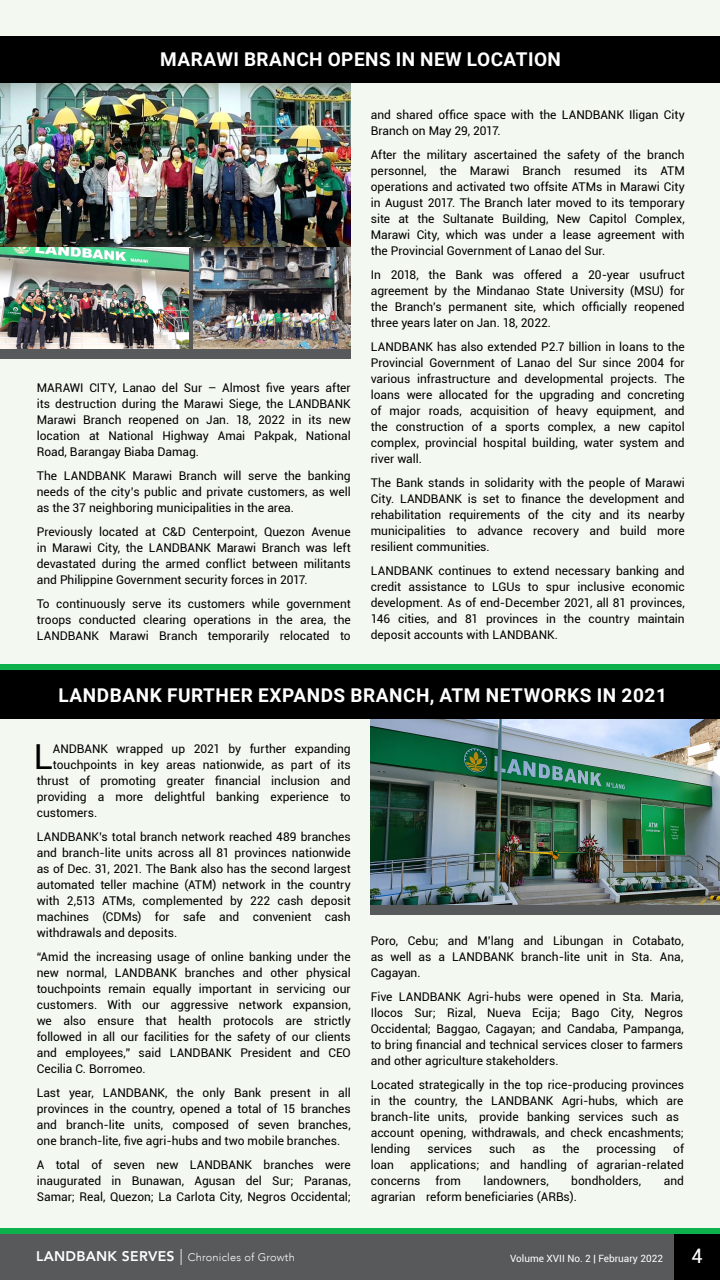
<style>
.page{position:relative;width:720px;height:1280px;background:#fff}
.page>*{position:absolute;margin:0;border:0;box-sizing:border-box;transform-origin:0 0}
.t1{font:34.5px "Roboto";color:#000}
.t2{font:20px "Roboto";color:#fff}
.t3{font:700 19px "Roboto";letter-spacing:.03em;color:#fff}
.t4{font:12px/16px "Roboto";color:#000;text-align:justify}
.t5{font:300 11px "Avenir";letter-spacing:.02em;color:#fff}
.t6{font:10px "Roboto";color:#fff}
.s1{font-weight:800;font-size:14px}
.s2{font-size:16px}
</style>
<div class="page">
<div style="left:0;top:0;width:720px;height:1228px;background:#f3f9f1"></div>
<div style="left:0;top:1234px;width:674px;height:46px;background:#58595b"></div>
<div style="left:674px;top:1234px;width:46px;height:46px;background:#000"></div>
<div style="left:0;top:1228px;width:720px;height:6px;background:#0db14b"></div>
<img style="left:0;top:83px;width:351px;height:165px">
<div style="left:0;top:36px;width:720px;height:47px;background:#000"></div>
<div style="left:0;top:664px;width:720px;height:7px;background:#0db14b"></div>
<img style="left:371px;top:719px;width:349px;height:186px">
<div style="left:0;top:671px;width:720px;height:48px;background:#000"></div>
<img style="left:0;top:248px;width:351px;height:101px">
<div style="left:0;top:349px;width:351px;height:10px;background:#58595b"></div>
<hr style="left:190px;top:248px;width:3px;height:105px;background:#58595b">
<div style="left:371px;top:905px;width:349px;height:10px;background:#58595b"></div>
<h3 class="t3" style="left:160px;top:46px;width:402px">MARAWI BRANCH OPENS IN NEW LOCATION</h3>
<p class="t4" style="left:37px;top:379px;width:316px">MARAWI CITY, Lanao del Sur – Almost five years after its destruction during the Marawi Siege, the LANDBANK Marawi Branch reopened on Jan. 18, 2022 in its new location at National Highway Amai Pakpak, National Road, Barangay Biaba Damag.</p>
<p class="t4" style="left:37px;top:467px;width:316px">The LANDBANK Marawi Branch will serve the banking needs of the city’s public and private customers, as well as the 37 neighboring municipalities in the area.</p>
<p class="t4" style="left:37px;top:523px;width:315px">Previously located at C&amp;D Centerpoint, Quezon Avenue in Marawi City, the LANDBANK Marawi Branch was left devastated during the armed conflict between militants and Philippine Government security forces in 2017.</p>
<p class="t4" style="left:37px;top:595px;width:315px">To continuously serve its customers while government troops conducted clearing operations in the area, the LANDBANK Marawi Branch temporarily relocated to</p>
<p class="t4" style="left:371px;top:106px;width:315px">and shared office space with the LANDBANK Iligan City<br>Branch on May 29, 2017.</p>
<p class="t4" style="left:371px;top:146px;width:316px">After the military ascertained the safety of the branch personnel, the Marawi Branch resumed its ATM operations and activated two offsite ATMs in Marawi City in August 2017. The Branch later moved to its temporary site at the Sultanate Building, New Capitol Complex, Marawi City, which was under a lease agreement with the Provincial Government of Lanao del Sur.</p>
<p class="t4" style="left:371px;top:266px;width:315px">In 2018, the Bank was offered a 20-year usufruct agreement by the Mindanao State University (MSU) for the Branch's permanent site, which officially reopened three years later on Jan. 18, 2022.</p>
<p class="t4" style="left:371px;top:338px;width:315px">LANDBANK has also extended P2.7 billion in loans to the Provincial Government of Lanao del Sur since 2004 for various infrastructure and developmental projects. The loans were allocated for the upgrading and concreting of major roads, acquisition of heavy equipment, and the construction of a sports complex, a new capitol complex, provincial hospital building, water system and river wall.</p>
<p class="t4" style="left:371px;top:474px;width:315px">The Bank stands in solidarity with the people of Marawi City. LANDBANK is set to finance the development and rehabilitation requirements of the city and its nearby municipalities to advance recovery and build more resilient communities.</p>
<p class="t4" style="left:371px;top:562px;width:315px">LANDBANK continues to extend necessary banking and credit assistance to LGUs to spur inclusive economic development. As of end-December 2021, all 81 provinces, 146 cities, and 81 provinces in the country maintain deposit accounts with LANDBANK.</p>
<h3 class="t3" style="left:58px;top:682px;width:610px">LANDBANK FURTHER EXPANDS BRANCH, ATM NETWORKS IN 2021</h3>
<h1 class="t1" style="left:34px;top:733px;width:20px">L</h1>
<p class="t4" style="left:53px;top:740px;width:299px">ANDBANK wrapped up 2021 by further expanding</p>
<p class="t4" style="left:53px;top:756px;width:299px">touchpoints in key areas nationwide, as part of its</p>
<p class="t4" style="left:37px;top:772px;width:315px">thrust of promoting greater financial inclusion and</p>
<p class="t4" style="left:37px;top:788px;width:315px">providing a more delightful banking experience to</p>
<p class="t4" style="left:37px;top:804px;width:62px">customers.</p>
<p class="t4" style="left:37px;top:828px;width:316px">LANDBANK’s total branch network reached 489 branches and branch-lite units across all 81 provinces nationwide as of Dec. 31, 2021. The Bank also has the second largest automated teller machine (ATM) network in the country with 2,513 ATMs, complemented by 222 cash deposit machines (CDMs) for safe and convenient cash withdrawals and deposits.</p>
<p class="t4" style="left:37px;top:948px;width:316px">“Amid the increasing usage of online banking under the new normal, LANDBANK branches and other physical touchpoints remain equally important in servicing our customers. With our aggressive network expansion, we also ensure that health protocols are strictly followed in all our facilities for the safety of our clients and employees,” said LANDBANK President and CEO Cecilia C. Borromeo.</p>
<p class="t4" style="left:37px;top:1084px;width:316px">Last year, LANDBANK, the only Bank present in all provinces in the country, opened a total of 15 branches and branch-lite units, composed of seven branches, one branch-lite, five agri-hubs and two mobile branches.</p>
<p class="t4" style="left:37px;top:1156px;width:315px">A total of seven new LANDBANK branches were inaugurated in Bunawan, Agusan del Sur; Paranas, Samar; Real, Quezon; La Carlota City, Negros Occidental;</p>
<p class="t4" style="left:371px;top:932px;width:314px">Poro, Cebu; and M’lang and Libungan in Cotabato, as well as a LANDBANK branch-lite unit in Sta. Ana, Cagayan.</p>
<p class="t4" style="left:371px;top:988px;width:315px">Five LANDBANK Agri-hubs were opened in Sta. Maria, Ilocos Sur; Rizal, Nueva Ecija; Bago City, Negros Occidental; Baggao, Cagayan; and Candaba, Pampanga, to bring financial and technical services closer to farmers and other agriculture stakeholders.</p>
<p class="t4" style="left:371px;top:1076px;width:315px;text-align:left">Located strategically in the top rice-producing provinces in the country, the LANDBANK Agri-hubs, which are branch-lite units, provide banking services such as account opening, withdrawals, and check encashments; lending</p>
<p class="t4" style="left:427px;top:1140px;width:46px">services</p>
<p class="t4" style="left:489px;top:1140px;width:28px">such</p>
<p class="t4" style="left:532px;top:1140px;width:14px">as</p>
<p class="t4" style="left:562px;top:1140px;width:19px">the</p>
<p class="t4" style="left:597px;top:1140px;width:61px">processing</p>
<p class="t4" style="left:673px;top:1140px;width:12px">of</p>
<p class="t4" style="left:371px;top:1156px;width:315px;text-indent:39px">applications; and handling of agrarian-related concerns</p>
<p class="t4" style="left:371px;top:1156px;width:25px">loan</p>
<p class="t4" style="left:436px;top:1172px;width:27px">from</p>
<p class="t4" style="left:484px;top:1172px;width:67px">landowners,</p>
<p class="t4" style="left:571px;top:1172px;width:71px">bondholders,</p>
<p class="t4" style="left:664px;top:1172px;width:22px">and</p>
<p class="t4" style="left:371px;top:1188px;width:208px">agrarian reform beneficiaries (ARBs).</p>
<p class="t5" style="left:36px;top:1251px;width:260px"><span class="s1">LANDBANK SERVES</span> <span class="s2">|</span> Chronicles of Growth</p>
<p class="t6" style="left:510px;top:1251px;width:154px">Volume XVII No. 2 | February 2022</p>
<h2 class="t2" style="left:691px;top:1242px;width:13px">4</h2>
</div>
